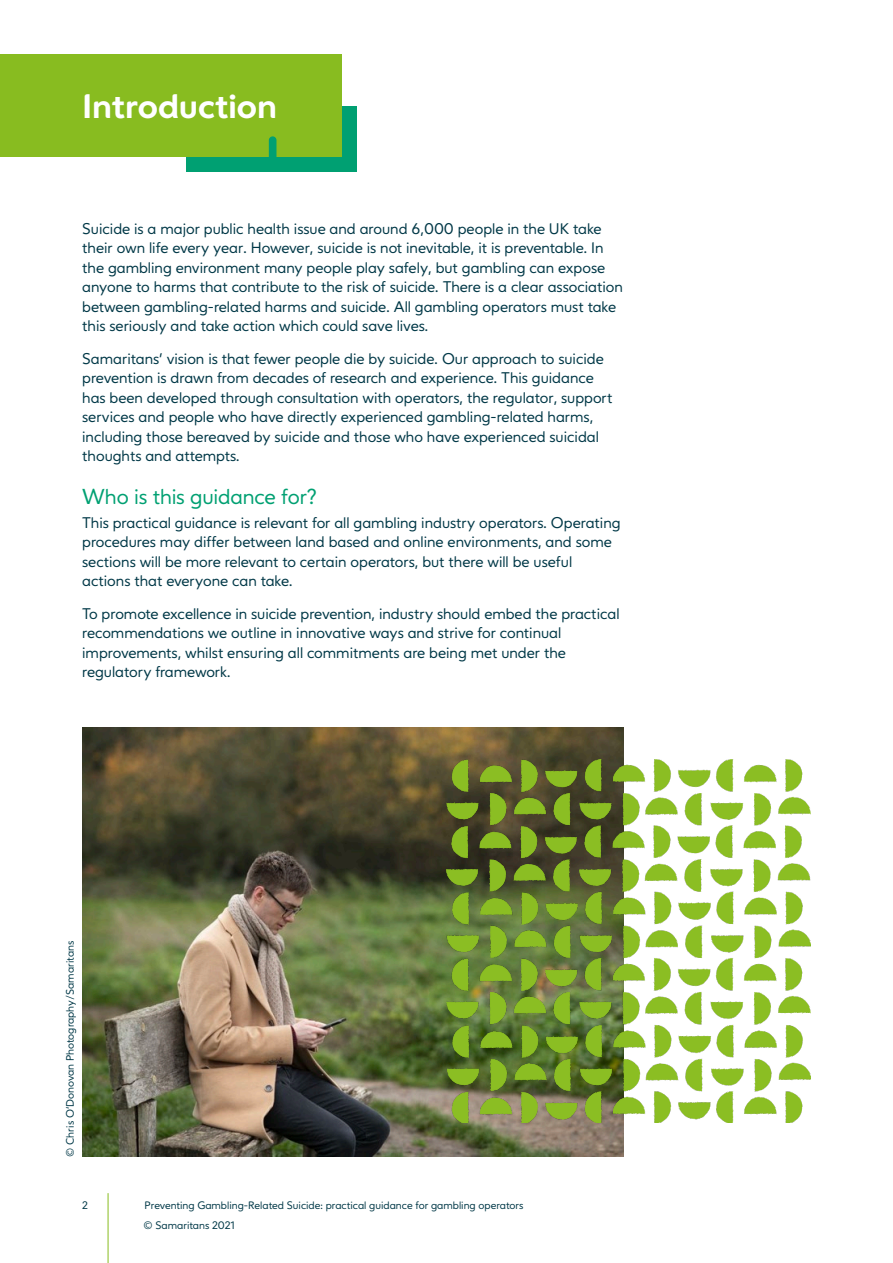
<style>
.page{position:relative;width:893px;height:1263px;background:#fff}
.page>*{position:absolute;margin:0;border:0;box-sizing:border-box;transform-origin:0 0}
.t1{font:700 33px "Varah";letter-spacing:-.01em;color:#fff}
.t2{font:21px "Varah";letter-spacing:-.01em;color:#00a072}
.t3{font:15px/19.5px "Varah";color:#003847}
.t4{font:10.5px/20.2px "Varah";color:#003847}
</style>
<div class="page">
<hr style="left:108px;top:1193px;width:1px;height:70px;background:#88bc20">
<img style="left:82px;top:727px;width:541px;height:429px">
<img style="left:447px;top:760px;width:364px;height:363px">
<div style="left:186px;top:107px;width:171px;height:65px;background:#00a072"></div>
<div style="left:0;top:54px;width:342px;height:103px;background:#88bc20"></div>
<svg style="left:269px;top:136px;width:7px;height:21px"></svg>
<h1 class="t1" style="left:82px;top:86px;width:196px">Introduction</h1>
<p class="t3" style="left:82px;top:219px;width:542px">Suicide is a major public health issue and around 6,000 people in the UK take their own life every year. However, suicide is not inevitable, it is preventable. In the gambling environment many people play safely, but gambling can expose anyone to harms that contribute to the risk of suicide. There is a clear association between gambling-related harms and suicide. All gambling operators must take this seriously and take action which could save lives.</p>
<p class="t3" style="left:82px;top:349px;width:532px">Samaritans’ vision is that fewer people die by suicide. Our approach to suicide prevention is drawn from decades of research and experience. This guidance has been developed through consultation with operators, the regulator, support services and people who have directly experienced gambling-related harms, including those bereaved by suicide and those who have experienced suicidal thoughts and attempts.</p>
<h2 class="t2" style="left:82px;top:485px;width:237px">Who is this guidance for?</h2>
<p class="t3" style="left:82px;top:513px;width:540px">This practical guidance is relevant for all gambling industry operators. Operating procedures may differ between land based and online environments, and some sections will be more relevant to certain operators, but there will be useful actions that everyone can take.</p>
<p class="t3" style="left:82px;top:604px;width:539px">To promote excellence in suicide prevention, industry should embed the practical recommendations we outline in innovative ways and strive for continual improvements, whilst ensuring all commitments are being met under the regulatory framework.</p>
<p class="t4" style="left:60px;top:1156px;width:217px;rotate:-90deg">© Chris O’Donovan Photography/Samaritans</p>
<p class="t4" style="left:82px;top:1195px;width:7px">2</p>
<p class="t4" style="left:144px;top:1195px;width:381px">Preventing Gambling-Related Suicide: practical guidance for gambling operators © Samaritans 2021</p>
</div>
